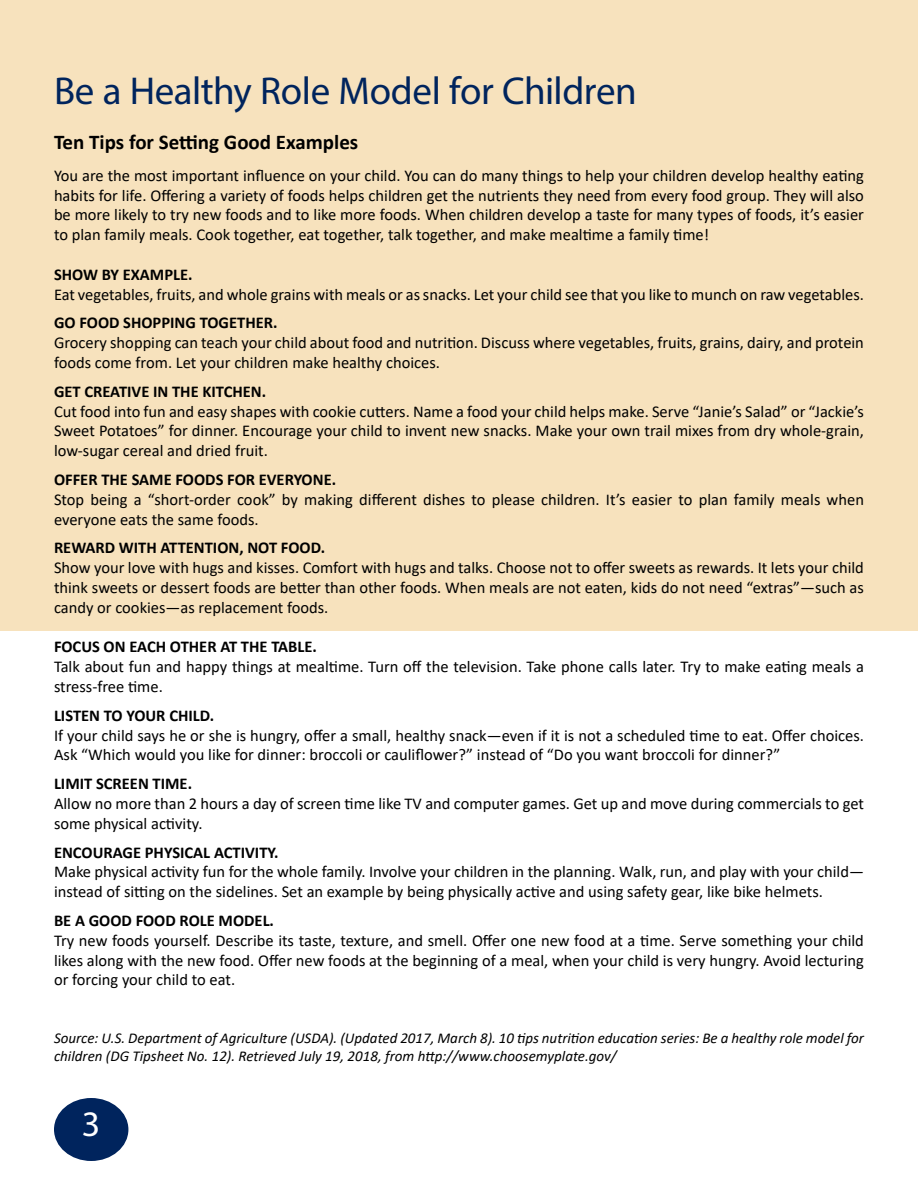
<style>
.page{position:relative;width:918px;height:1188px;background:#fff}
.page>*{position:absolute;margin:0;border:0;box-sizing:border-box;transform-origin:0 0}
.t1{font:39px "Myriad Pro";letter-spacing:-.01em;color:#00245d}
.t2{font:36px "Myriad Pro";color:#fff}
.t3{font:700 21px "Calibri";color:#000}
.t4{font:16.5px/19.8px "Calibri";color:#000}
.t5{font:700 16.5px "Calibri";color:#000}
.t6{font:italic 15px/18px "Calibri";color:#000}
</style>
<div class="page">
<div style="left:0;top:0;width:918px;height:631px;background:#f7e2bd"></div>
<div style="left:54px;top:1098px;width:74px;height:63px;background:#00245d;border-radius:50%"></div>
<h1 class="t1" style="left:54px;top:67px;width:584px">Be a Healthy Role Model for Children</h1>
<p class="t3" style="left:54px;top:127px;width:306px">Ten Tips for Setting Good Examples</p>
<p class="t4" style="left:54px;top:165px;width:812px;text-align:justify">You are the most important influence on your child. You can do many things to help your children develop healthy eating habits for life. Offering a variety of foods helps children get the nutrients they need from every food group. They will also be more likely to try new foods and to like more foods. When children develop a taste for many types of foods, it’s easier to plan family meals. Cook together, eat together, talk together, and make mealtime a family time!</p>
<p class="t5" style="left:54px;top:263px;width:140px">SHOW BY EXAMPLE.</p>
<p class="t4" style="left:54px;top:284px;width:811px">Eat vegetables, fruits, and whole grains with meals or as snacks. Let your child see that you like to munch on raw vegetables.</p>
<p class="t5" style="left:54px;top:311px;width:225px">GO FOOD SHOPPING TOGETHER.</p>
<p class="t4" style="left:54px;top:332px;width:811px">Grocery shopping can teach your child about food and nutrition. Discuss where vegetables, fruits, grains, dairy, and protein foods come from. Let your children make healthy choices.</p>
<p class="t5" style="left:54px;top:380px;width:214px">GET CREATIVE IN THE KITCHEN.</p>
<p class="t4" style="left:54px;top:401px;width:811px;text-align:justify">Cut food into fun and easy shapes with cookie cutters. Name a food your child helps make. Serve “Janie’s Salad” or “Jackie’s Sweet Potatoes” for dinner. Encourage your child to invent new snacks. Make your own trail mixes from dry whole-grain, low-sugar cereal and dried fruit.</p>
<p class="t5" style="left:54px;top:468px;width:284px">OFFER THE SAME FOODS FOR EVERYONE.</p>
<p class="t4" style="left:54px;top:489px;width:811px">Stop being a “short-order cook” by making different dishes to please children. It’s easier to plan family meals when everyone eats the same foods.</p>
<p class="t5" style="left:54px;top:536px;width:273px">REWARD WITH ATTENTION, NOT FOOD.</p>
<p class="t4" style="left:54px;top:557px;width:811px;text-align:justify">Show your love with hugs and kisses. Comfort with hugs and talks. Choose not to offer sweets as rewards. It lets your child think sweets or dessert foods are better than other foods. When meals are not eaten, kids do not need “extras”—such as candy or cookies—as replacement foods.</p>
<p class="t5" style="left:54px;top:635px;width:264px">FOCUS ON EACH OTHER AT THE TABLE.</p>
<p class="t4" style="left:54px;top:656px;width:811px">Talk about fun and happy things at mealtime. Turn off the television. Take phone calls later. Try to make eating meals a stress-free time.</p>
<p class="t5" style="left:54px;top:704px;width:162px">LISTEN TO YOUR CHILD.</p>
<p class="t4" style="left:54px;top:725px;width:811px">If your child says he or she is hungry, offer a small, healthy snack—even if it is not a scheduled time to eat. Offer choices.<br>Ask “Which would you like for dinner: broccoli or cauliflower?” instead of “Do you want broccoli for dinner?”</p>
<p class="t5" style="left:54px;top:772px;width:140px">LIMIT SCREEN TIME.</p>
<p class="t4" style="left:54px;top:793px;width:812px">Allow no more than 2 hours a day of screen time like TV and computer games. Get up and move during commercials to get some physical activity.</p>
<p class="t5" style="left:54px;top:840px;width:226px">ENCOURAGE PHYSICAL ACTIVITY.</p>
<p class="t4" style="left:54px;top:862px;width:811px">Make physical activity fun for the whole family. Involve your children in the planning. Walk, run, and play with your child— instead of sitting on the sidelines. Set an example by being physically active and using safety gear, like bike helmets.</p>
<p class="t5" style="left:54px;top:909px;width:222px">BE A GOOD FOOD ROLE MODEL.</p>
<p class="t4" style="left:54px;top:930px;width:811px;text-align:justify">Try new foods yourself. Describe its taste, texture, and smell. Offer one new food at a time. Serve something your child likes along with the new food. Offer new foods at the beginning of a meal, when your child is very hungry. Avoid lecturing or forcing your child to eat.</p>
<p class="t6" style="left:54px;top:1028px;width:812px">Source: U.S. Department of Agriculture (USDA). (Updated 2017, March 8). 10 tips nutrition education series: Be a healthy role model for children (DG Tipsheet No. 12). Retrieved July 19, 2018, from http://www.choosemyplate.gov/</p>
<h2 class="t2" style="left:82px;top:1102px;width:20px">3</h2>
</div>
